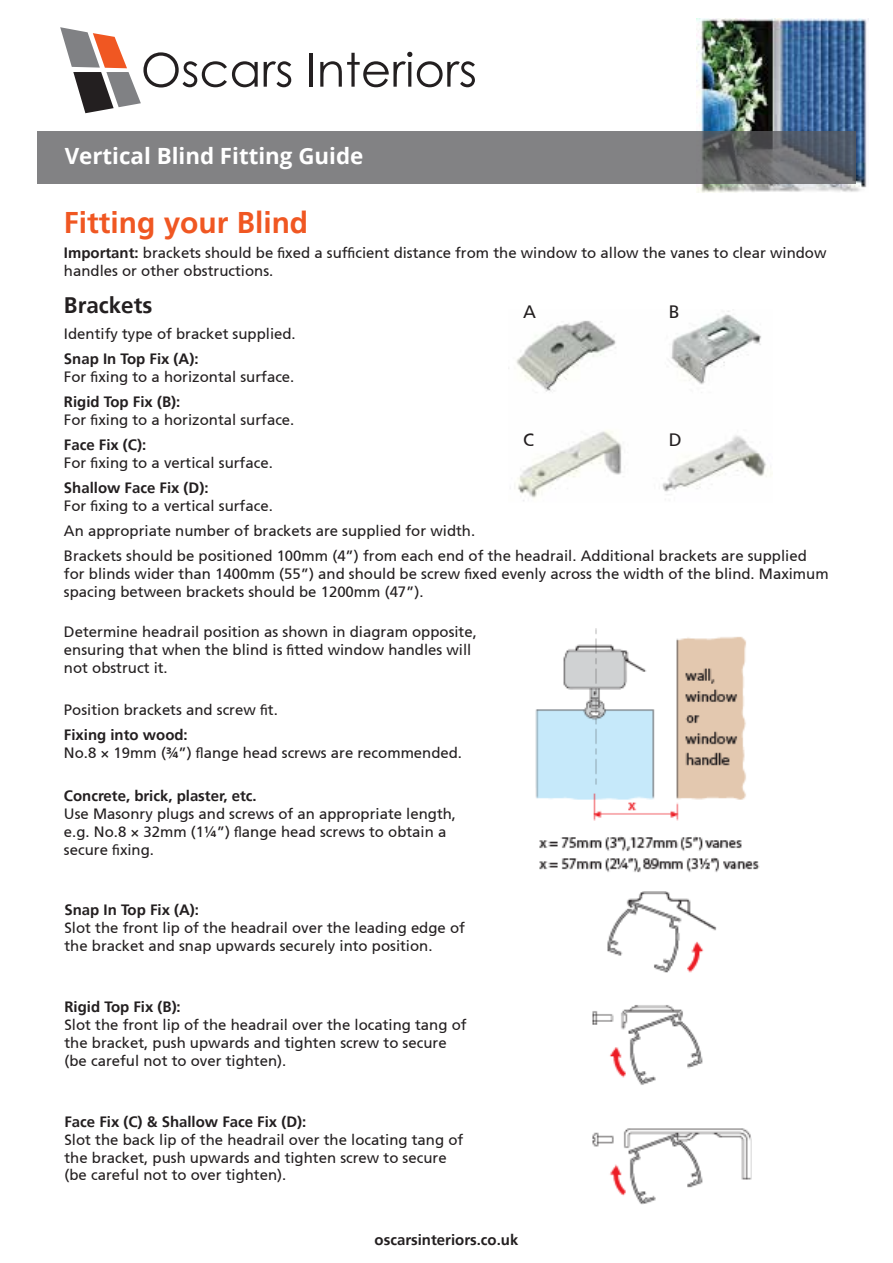
<style>
.page{position:relative;width:893px;height:1263px;background:#fff}
.page>*{position:absolute;margin:0;border:0;box-sizing:border-box;transform-origin:0 0}
.t1{font:700 29.85px "Frutiger";color:#f05722}
.t2{font:700 22.5px "Frutiger";color:#231f20}
.t3{font:700 22.35px "Open Sans";color:#fff}
.t4{font:17.85px "Frutiger 55 Roman";color:#231f20}
.t5{font:15px/18px "Frutiger 55 Roman";color:#231f20}
.t6{font:700 15px "Frutiger";color:#231f20}
.s1{font-family:"Frutiger";font-weight:700}
.s2{font-family:"Myriad Pro"}
</style>
<div class="page">
<img style="left:508px;top:311px;width:263px;height:190px">
<img style="left:696px;top:18px;width:171px;height:174px">
<img style="left:536px;top:629px;width:224px;height:244px">
<img style="left:592px;top:891px;width:160px;height:314px">
<svg style="left:37px;top:131px;width:819px;height:53px;background:#7b7c7e"></svg>
<svg style="left:264px;top:61px;width:27px;height:26px"></svg>
<hr style="left:310px;top:53px;width:3px;height:34px;background:#231f20">
<svg style="left:320px;top:52px;width:155px;height:35px"></svg>
<svg style="left:60px;top:27px;width:198px;height:86px"></svg>
<h3 class="t3" style="left:65px;top:140px;width:300px">Vertical Blind Fitting Guide</h3>
<h1 class="t1" style="left:64px;top:205px;width:246px">Fitting your Blind</h1>
<p class="t5" style="left:64px;top:244px;width:764px"><span class="s1">Important:</span> brackets should be <span class="s2">fi</span>xed a suf<span class="s2">fi</span>cient distance from the window to allow the vanes to clear window handles or other obstructions.</p>
<h2 class="t2" style="left:64px;top:292px;width:90px">Brackets</h2>
<p class="t5" style="left:64px;top:325px;width:233px">Identify type of bracket supplied.</p>
<p class="t6" style="left:64px;top:350px;width:136px">Snap In Top Fix (A):</p>
<p class="t5" style="left:64px;top:368px;width:232px">For <span class="s2">fi</span>xing to a horizontal surface.</p>
<p class="t6" style="left:64px;top:393px;width:118px">Rigid Top Fix (B):</p>
<p class="t5" style="left:64px;top:411px;width:232px">For <span class="s2">fi</span>xing to a horizontal surface.</p>
<p class="t6" style="left:64px;top:436px;width:84px">Face Fix (C):</p>
<p class="t5" style="left:64px;top:454px;width:210px">For <span class="s2">fi</span>xing to a vertical surface.</p>
<p class="t6" style="left:64px;top:479px;width:146px">Shallow Face Fix (D):</p>
<p class="t5" style="left:64px;top:493px;width:744px;line-height:25px">For <span class="s2">fi</span>xing to a vertical surface.<br>An appropriate number of brackets are supplied for width.<br>Brackets should be positioned 100mm (4”) from each end of the headrail. Additional brackets are supplied</p>
<p class="t5" style="left:64px;top:565px;width:766px">for blinds wider than 1400mm (55”) and should be screw <span class="s2">fi</span>xed evenly across the width of the blind. Maximum spacing between brackets should be 1200mm (47”).</p>
<p class="t5" style="left:64px;top:622px;width:414px">Determine headrail position as shown in diagram opposite, ensuring that when the blind is <span class="s2">fi</span>tted window handles will not obstruct it.</p>
<p class="t5" style="left:64px;top:701px;width:215px">Position brackets and screw <span class="s2">fi</span>t.</p>
<p class="t6" style="left:64px;top:726px;width:125px">Fixing into wood:</p>
<p class="t5" style="left:64px;top:744px;width:400px">No.8 × 19mm (¾”) <span class="s2">fl</span>ange head screws are recommended.</p>
<p class="t6" style="left:64px;top:787px;width:194px">Concrete, brick, plaster, etc.</p>
<p class="t5" style="left:64px;top:805px;width:394px">Use Masonry plugs and screws of an appropriate length, e.g. No.8 × 32mm (1¼”) <span class="s2">fl</span>ange head screws to obtain a secure <span class="s2">fi</span>xing.</p>
<p class="t4" style="left:523px;top:301px;width:14px">A</p>
<p class="t4" style="left:669px;top:301px;width:12px">B</p>
<p class="t4" style="left:523px;top:429px;width:12px">C</p>
<p class="t4" style="left:669px;top:429px;width:14px">D</p>
<p class="t6" style="left:65px;top:901px;width:136px">Snap In Top Fix (A):</p>
<p class="t5" style="left:65px;top:919px;width:402px">Slot the front lip of the headrail over the leading edge of the bracket and snap upwards securely into position.</p>
<p class="t6" style="left:65px;top:998px;width:118px">Rigid Top Fix (B):</p>
<p class="t5" style="left:65px;top:1016px;width:404px">Slot the front lip of the headrail over the locating tang of the bracket, push upwards and tighten screw to secure (be careful not to over tighten).</p>
<p class="t6" style="left:65px;top:1112px;width:243px">Face Fix (C) &amp; Shallow Face Fix (D):</p>
<p class="t5" style="left:65px;top:1130px;width:400px">Slot the back lip of the headrail over the locating tang of the bracket, push upwards and tighten screw to secure (be careful not to over tighten).</p>
<p class="t6" style="left:375px;top:1231px;width:145px">oscarsinteriors.co.uk</p>
</div>
